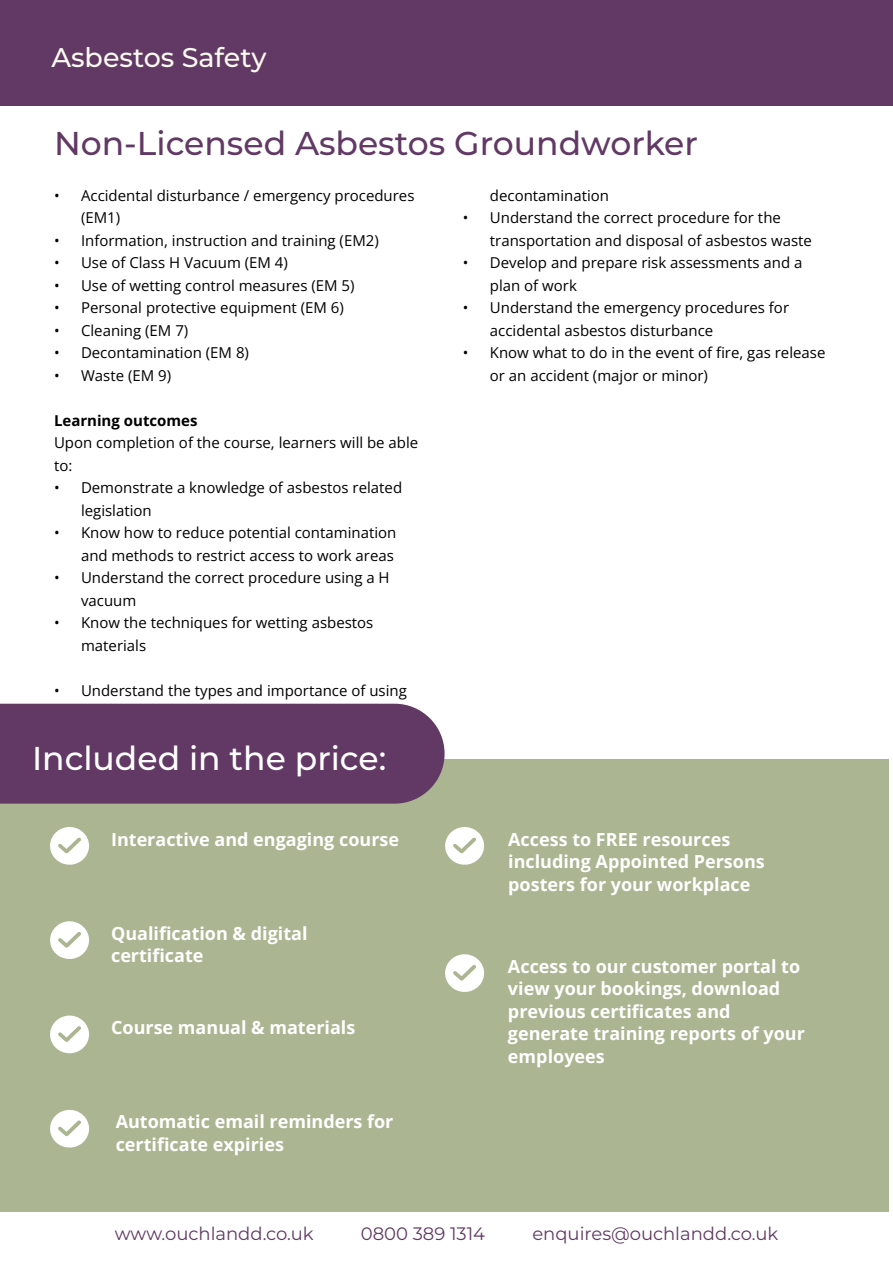
<style>
.page{position:relative;width:893px;height:1263px;background:#fff}
.page>*{position:absolute;margin:0;border:0;box-sizing:border-box;transform-origin:0 0}
.t1{font:500 33px "Montserrat";color:#623965}
.t2{font:500 33px "Montserrat";color:#fff}
.t3{font:500 27px "Montserrat";color:#fefbf1}
.t4{font:700 18px/22.5px "Open Sans";color:#fff}
.t5{font:18px "Montserrat";color:#623965}
.t6{font:15px/22.5px "Open Sans";color:#000}
.t7{font:700 15px "Open Sans";color:#000}
</style>
<div class="page">
<div style="left:0;top:0;width:893px;height:106px;background:#623965"></div>
<div style="left:0;top:759px;width:889px;height:452px;background:#acb592"></div>
<div style="left:0;top:704px;width:445px;height:100px;background:#623965"></div>
<svg style="left:50px;top:827px;width:39px;height:38px"></svg>
<svg style="left:50px;top:921px;width:39px;height:38px"></svg>
<svg style="left:50px;top:1015px;width:39px;height:39px"></svg>
<svg style="left:445px;top:827px;width:39px;height:38px"></svg>
<svg style="left:445px;top:954px;width:39px;height:38px"></svg>
<svg style="left:50px;top:1110px;width:39px;height:38px"></svg>
<h2 class="t3" style="left:51px;top:47px;width:216px">Asbestos Safety</h2>
<h1 class="t1" style="left:54px;top:130px;width:645px">Non-Licensed Asbestos Groundworker</h1>
<p class="t6" style="left:81px;top:185px;width:335px;text-indent:-27px">• Accidental disturbance / emergency procedures (EM1)</p>
<p class="t6" style="left:54px;top:230px;width:326px">• Information, instruction and training (EM2)</p>
<p class="t6" style="left:54px;top:253px;width:235px">• Use of Class H Vacuum (EM 4)</p>
<p class="t6" style="left:54px;top:275px;width:302px">• Use of wetting control measures (EM 5)</p>
<p class="t6" style="left:54px;top:298px;width:291px">• Personal protective equipment (EM 6)</p>
<p class="t6" style="left:54px;top:320px;width:136px">• Cleaning (EM 7)</p>
<p class="t6" style="left:54px;top:343px;width:197px">• Decontamination (EM 8)</p>
<p class="t6" style="left:54px;top:365px;width:119px">• Waste (EM 9)</p>
<p class="t7" style="left:54px;top:414px;width:145px">Learning outcomes</p>
<p class="t6" style="left:54px;top:431px;width:366px">Upon completion of the course, learners will be able to:</p>
<p class="t6" style="left:81px;top:478px;width:323px;text-indent:-27px">• Demonstrate a knowledge of asbestos related legislation</p>
<p class="t6" style="left:54px;top:523px;width:344px;text-align:right">• Know how to reduce potential contamination and methods to restrict access to work areas</p>
<p class="t6" style="left:81px;top:568px;width:310px;text-indent:-27px">• Understand the correct procedure using a H vacuum</p>
<p class="t6" style="left:81px;top:613px;width:294px;text-indent:-27px">• Know the techniques for wetting asbestos materials</p>
<p class="t6" style="left:54px;top:680px;width:354px">• Understand the types and importance of using</p>
<p class="t6" style="left:490px;top:185px;width:121px">decontamination</p>
<p class="t6" style="left:490px;top:208px;width:324px;text-indent:-27px">• Understand the correct procedure for the transportation and disposal of asbestos waste</p>
<p class="t6" style="left:490px;top:253px;width:314px;text-indent:-27px">• Develop and prepare risk assessments and a plan of work</p>
<p class="t6" style="left:490px;top:298px;width:301px;text-indent:-27px">• Understand the emergency procedures for accidental asbestos disturbance</p>
<p class="t6" style="left:490px;top:343px;width:337px;text-indent:-27px">• Know what to do in the event of fire, gas release or an accident (major or minor)</p>
<h1 class="t2" style="left:32px;top:745px;width:356px">Included in the price:</h1>
<p class="t4" style="left:111px;top:829px;width:289px">Interactive and engaging course</p>
<p class="t4" style="left:111px;top:921px;width:198px">Qualification &amp; digital certificate</p>
<p class="t4" style="left:111px;top:1016px;width:246px">Course manual &amp; materials</p>
<p class="t4" style="left:116px;top:1112px;width:279px">Automatic email reminders for certificate expiries</p>
<p class="t4" style="left:508px;top:829px;width:258px">Access to FREE resources including Appointed Persons posters for your workplace</p>
<p class="t4" style="left:508px;top:957px;width:298px">Access to our customer portal to view your bookings, download previous certificates and generate training reports of your employees</p>
<p class="t5" style="left:115px;top:1226px;width:200px">www.ouchlandd.co.uk</p>
<p class="t5" style="left:361px;top:1226px;width:126px">0800 389 1314</p>
<p class="t5" style="left:532px;top:1226px;width:247px">enquires@ouchlandd.co.uk</p>
</div>
